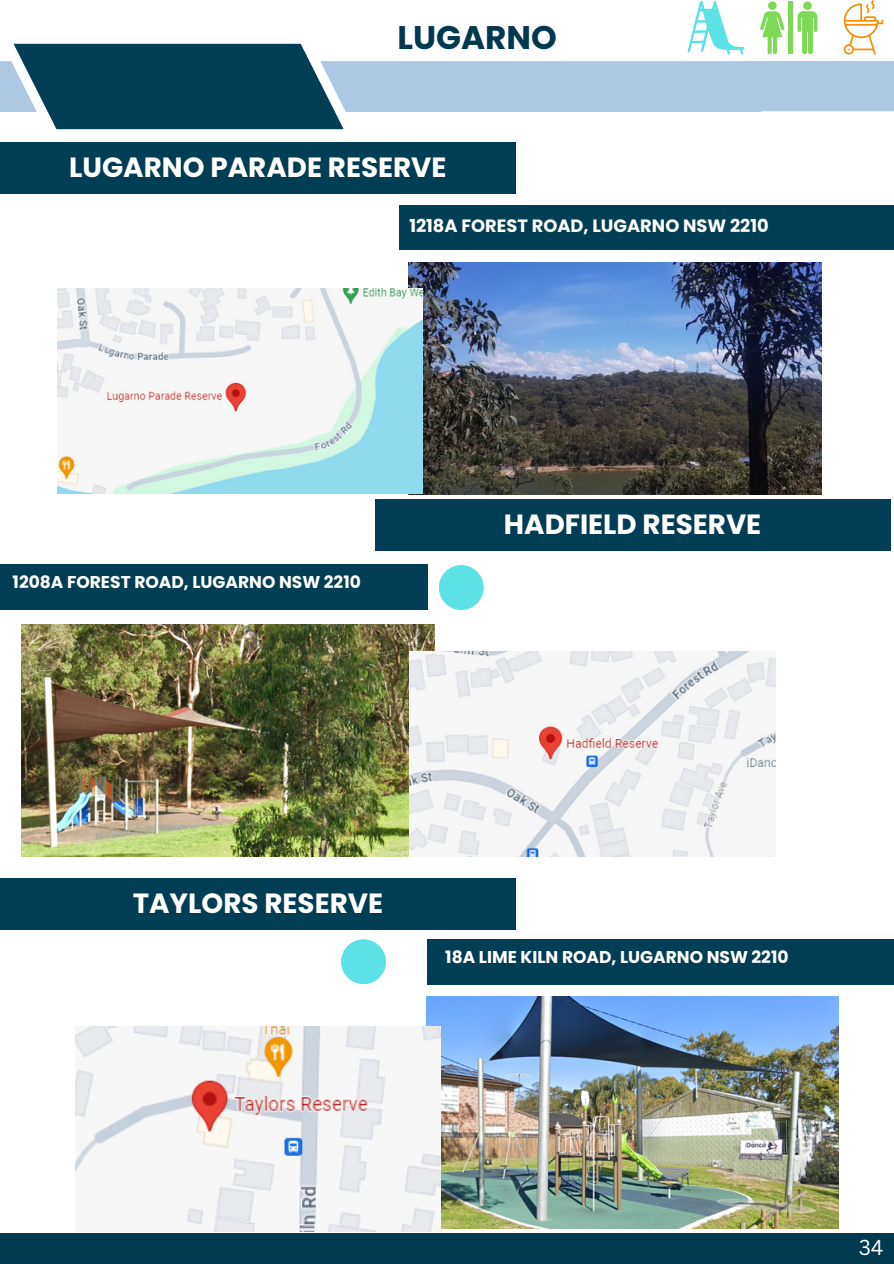
<style>
.page{position:relative;width:894px;height:1264px;background:#fff}
.page>*{position:absolute;margin:0;border:0;box-sizing:border-box;transform-origin:0 0}
.t1{font:700 32.7px "Poppins";color:#003950}
.t2{font:700 27.75px "Poppins";color:#fff}
.t3{font:21px "Canva Sans";color:#fff}
.t4{font:700 17.85px "Poppins";color:#fff}
.t5{font:700 17.1px "Poppins";color:#fff}
</style>
<div class="page">
<div style="left:0;top:142px;width:515px;height:52px;background:#013d55"></div>
<div style="left:374px;top:499px;width:516px;height:51px;background:#013d55"></div>
<div style="left:0;top:564px;width:427px;height:46px;background:#013d55"></div>
<div style="left:0;top:878px;width:515px;height:51px;background:#013d55"></div>
<div style="left:427px;top:939px;width:466px;height:46px;background:#013d55"></div>
<div style="left:438px;top:565px;width:45px;height:45px;background:#5ce1e6;border-radius:50%"></div>
<div style="left:399px;top:205px;width:494px;height:44px;background:#013d55"></div>
<svg style="left:0;top:0;width:893px;height:129px"></svg>
<img style="left:409px;top:263px;width:412px;height:232px">
<img style="left:57px;top:288px;width:365px;height:205px">
<img style="left:21px;top:624px;width:413px;height:232px">
<img style="left:409px;top:651px;width:366px;height:205px">
<img style="left:426px;top:996px;width:412px;height:232px">
<img style="left:75px;top:1026px;width:365px;height:205px">
<div style="left:0;top:1233px;width:893px;height:30px;background:#003950"></div>
<div style="left:341px;top:939px;width:45px;height:45px;background:#5ce1e6;border-radius:50%"></div>
<h1 class="t1" style="left:397px;top:14px;width:161px">LUGARNO</h1>
<p class="t2" style="left:69px;top:148px;width:379px">LUGARNO PARADE RESERVE</p>
<h1 class="t4" style="left:409px;top:213px;width:361px">1218A FOREST ROAD, LUGARNO NSW 2210</h1>
<p class="t5" style="left:13px;top:570px;width:349px">1208A FOREST ROAD, LUGARNO NSW 2210</p>
<p class="t2" style="left:504px;top:505px;width:259px">HADFIELD RESERVE</p>
<p class="t2" style="left:133px;top:883px;width:252px">TAYLORS RESERVE</p>
<p class="t5" style="left:445px;top:945px;width:345px">18A LIME KILN ROAD, LUGARNO NSW 2210</p>
<p class="t3" style="left:858px;top:1232px;width:26px">34</p>
<p class="t3" style="left:865px;top:1232px;width:13px">1</p>
</div>
